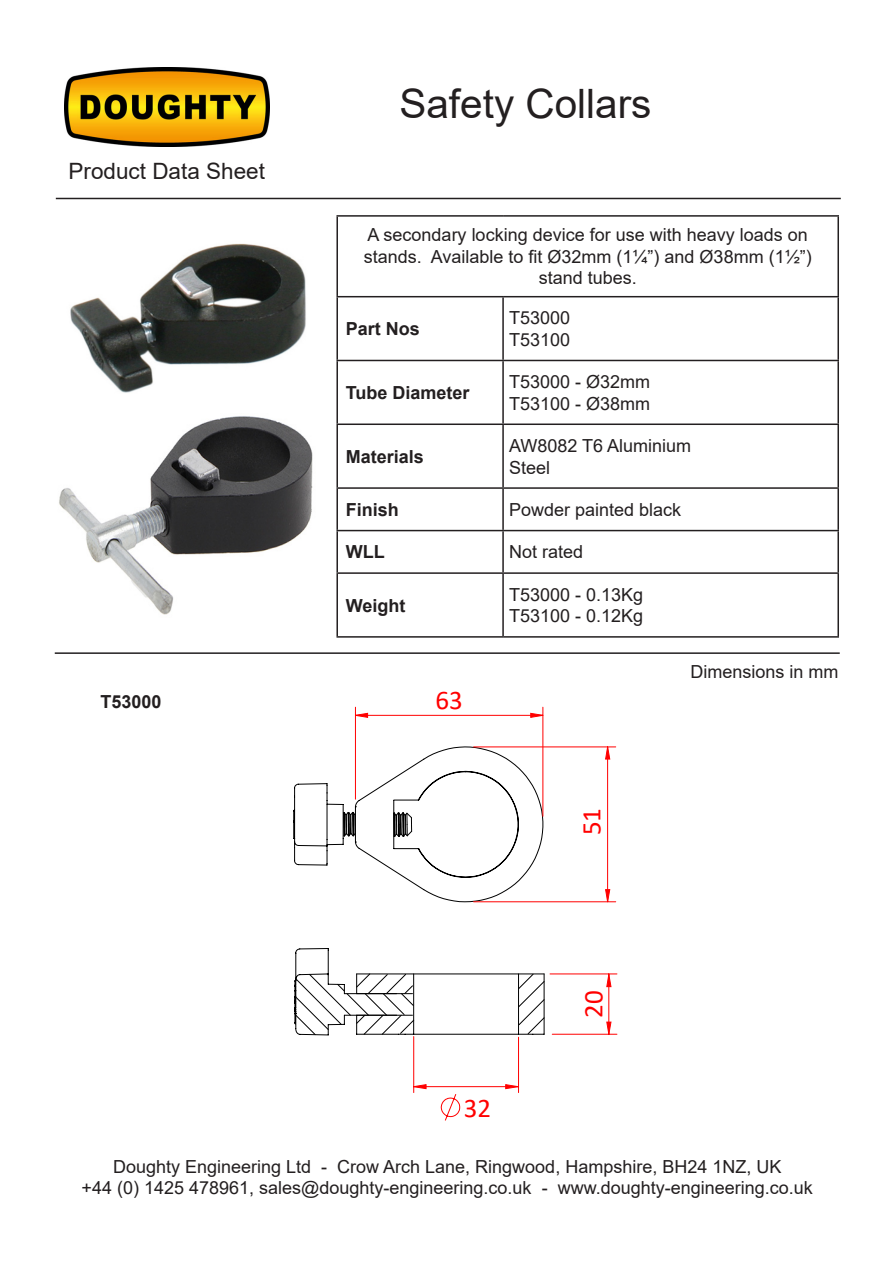
<style>
.page{position:relative;width:893px;height:1263px;background:#fff}
.page>*{position:absolute;margin:0;border:0;box-sizing:border-box;transform-origin:0 0}
.t1{font:40.5px "Arial";color:#231f20}
.t2{font:27px "Calibri";color:#f00}
.t3{font:22.5px "Arial";color:#231f20}
.t4{font:18px/21.6px "Arial";color:#231f20;text-align:center}
.t5{font:700 18px "Arial";color:#231f20}
</style>
<div class="page">
<img style="left:64px;top:68px;width:205px;height:79px">
<hr style="left:56px;top:198px;width:785px;height:1px;background:#231f20">
<hr style="left:55px;top:652px;width:785px;height:2px;background:#231f20">
<img style="left:70px;top:243px;width:236px;height:150px">
<hr style="left:336px;top:215px;width:167px;height:2px;background:#231f20">
<hr style="left:336px;top:217px;width:2px;height:79px;background:#231f20">
<hr style="left:503px;top:215px;width:336px;height:2px;background:#231f20">
<hr style="left:837px;top:217px;width:2px;height:79px;background:#231f20">
<hr style="left:336px;top:296px;width:167px;height:1px;background:#231f20">
<hr style="left:336px;top:297px;width:2px;height:63px;background:#231f20">
<hr style="left:503px;top:296px;width:336px;height:1px;background:#231f20">
<hr style="left:502px;top:297px;width:2px;height:63px;background:#231f20">
<hr style="left:837px;top:297px;width:2px;height:63px;background:#231f20">
<hr style="left:336px;top:360px;width:167px;height:1px;background:#231f20">
<hr style="left:336px;top:361px;width:2px;height:62px;background:#231f20">
<hr style="left:503px;top:360px;width:336px;height:1px;background:#231f20">
<hr style="left:502px;top:361px;width:2px;height:62px;background:#231f20">
<hr style="left:837px;top:361px;width:2px;height:62px;background:#231f20">
<hr style="left:336px;top:423px;width:167px;height:2px;background:#231f20">
<hr style="left:336px;top:425px;width:2px;height:62px;background:#231f20">
<hr style="left:503px;top:423px;width:336px;height:2px;background:#231f20">
<hr style="left:502px;top:425px;width:2px;height:62px;background:#231f20">
<hr style="left:837px;top:425px;width:2px;height:62px;background:#231f20">
<hr style="left:336px;top:487px;width:167px;height:2px;background:#231f20">
<hr style="left:336px;top:489px;width:2px;height:41px;background:#231f20">
<hr style="left:503px;top:487px;width:336px;height:2px;background:#231f20">
<hr style="left:502px;top:489px;width:2px;height:41px;background:#231f20">
<hr style="left:837px;top:489px;width:2px;height:41px;background:#231f20">
<hr style="left:336px;top:530px;width:167px;height:1px;background:#231f20">
<hr style="left:336px;top:531px;width:2px;height:41px;background:#231f20">
<hr style="left:503px;top:530px;width:336px;height:1px;background:#231f20">
<hr style="left:502px;top:531px;width:2px;height:41px;background:#231f20">
<hr style="left:837px;top:531px;width:2px;height:41px;background:#231f20">
<hr style="left:336px;top:572px;width:167px;height:2px;background:#231f20">
<hr style="left:336px;top:574px;width:2px;height:62px;background:#231f20">
<hr style="left:503px;top:572px;width:336px;height:2px;background:#231f20">
<hr style="left:502px;top:574px;width:2px;height:62px;background:#231f20">
<hr style="left:837px;top:574px;width:2px;height:62px;background:#231f20">
<hr style="left:336px;top:636px;width:167px;height:2px;background:#231f20">
<hr style="left:503px;top:636px;width:336px;height:2px;background:#231f20">
<img style="left:59px;top:416px;width:254px;height:199px">
<svg style="left:440px;top:1094px;width:21px;height:27px"></svg>
<hr style="left:289px;top:1183px;width:336px;height:1px;background:#c0c0c0">
<hr style="left:289px;top:684px;width:1px;height:440px;background:#c0c0c0">
<hr style="left:289px;top:684px;width:336px;height:1px;background:#c0c0c0">
<hr style="left:732px;top:684px;width:1px;height:440px;background:#c0c0c0">
<hr style="left:542px;top:707px;width:1px;height:109px;background:#f00">
<hr style="left:355px;top:707px;width:1px;height:92px;background:#f00">
<hr style="left:552px;top:1034px;width:65px;height:1px;background:#f00">
<hr style="left:550px;top:973px;width:67px;height:1px;background:#f00">
<hr style="left:474px;top:746px;width:142px;height:1px;background:#f00">
<hr style="left:474px;top:901px;width:142px;height:1px;background:#f00">
<svg style="left:354px;top:712px;width:190px;height:6px"></svg>
<hr style="left:518px;top:1037px;width:1px;height:55px;background:#f00">
<hr style="left:413px;top:1036px;width:1px;height:56px;background:#f00">
<hr style="left:414px;top:1086px;width:104px;height:1px;background:#f00">
<svg style="left:606px;top:973px;width:6px;height:62px"></svg>
<svg style="left:605px;top:746px;width:6px;height:157px"></svg>
<svg style="left:294px;top:948px;width:251px;height:88px"></svg>
<svg style="left:413px;top:1084px;width:14px;height:6px"></svg>
<svg style="left:505px;top:1084px;width:13px;height:6px"></svg>
<svg style="left:293px;top:746px;width:251px;height:157px"></svg>
<p class="t3" style="left:69px;top:155px;width:198px">Product Data Sheet</p>
<p class="t5" style="left:101px;top:689px;width:63px">T53000</p>
<p class="t1" style="left:399px;top:76px;width:254px">Safety Collars</p>
<p class="t4" style="left:364px;top:224px;width:449px">A secondary locking device for use with heavy loads on stands. Available to fit Ø32mm (1¼”) and Ø38mm (1½”) stand tubes.</p>
<p class="t5" style="left:346px;top:316px;width:76px">Part Nos</p>
<p class="t4" style="left:509px;top:307px;width:63px">T53000</p>
<p class="t4" style="left:509px;top:329px;width:63px">T53100</p>
<p class="t5" style="left:346px;top:380px;width:125px">Tube Diameter</p>
<p class="t5" style="left:346px;top:444px;width:80px">Materials</p>
<p class="t4" style="left:509px;top:371px;width:143px">T53000 - Ø32mm</p>
<p class="t4" style="left:509px;top:392px;width:143px">T53100 - Ø38mm</p>
<p class="t4" style="left:509px;top:435px;width:184px">AW8082 T6 Aluminium</p>
<p class="t4" style="left:509px;top:456px;width:43px">Steel</p>
<p class="t5" style="left:346px;top:497px;width:55px">Finish</p>
<p class="t4" style="left:509px;top:499px;width:174px">Powder painted black</p>
<p class="t5" style="left:346px;top:539px;width:40px">WLL</p>
<p class="t4" style="left:509px;top:541px;width:76px">Not rated</p>
<p class="t5" style="left:346px;top:592px;width:61px">Weight</p>
<p class="t2" style="left:435px;top:681px;width:29px">63</p>
<p class="t4" style="left:509px;top:583px;width:136px">T53000 - 0.13Kg</p>
<p class="t4" style="left:509px;top:605px;width:136px">T53100 - 0.12Kg</p>
<p class="t2" style="left:573px;top:835px;width:29px;rotate:-90deg">51</p>
<p class="t4" style="left:690px;top:660px;width:150px">Dimensions in mm</p>
<p class="t2" style="left:464px;top:1089px;width:29px">32</p>
<p class="t2" style="left:575px;top:1018px;width:29px;rotate:-90deg">20</p>
<p class="t4" style="left:113px;top:1155px;width:670px">Doughty Engineering Ltd - Crow Arch Lane, Ringwood, Hampshire, BH24 1NZ, UK</p>
<p class="t4" style="left:82px;top:1177px;width:733px">+44 (0) 1425 478961, sales@doughty-engineering.co.uk - www.doughty-engineering.co.uk</p>
</div>
